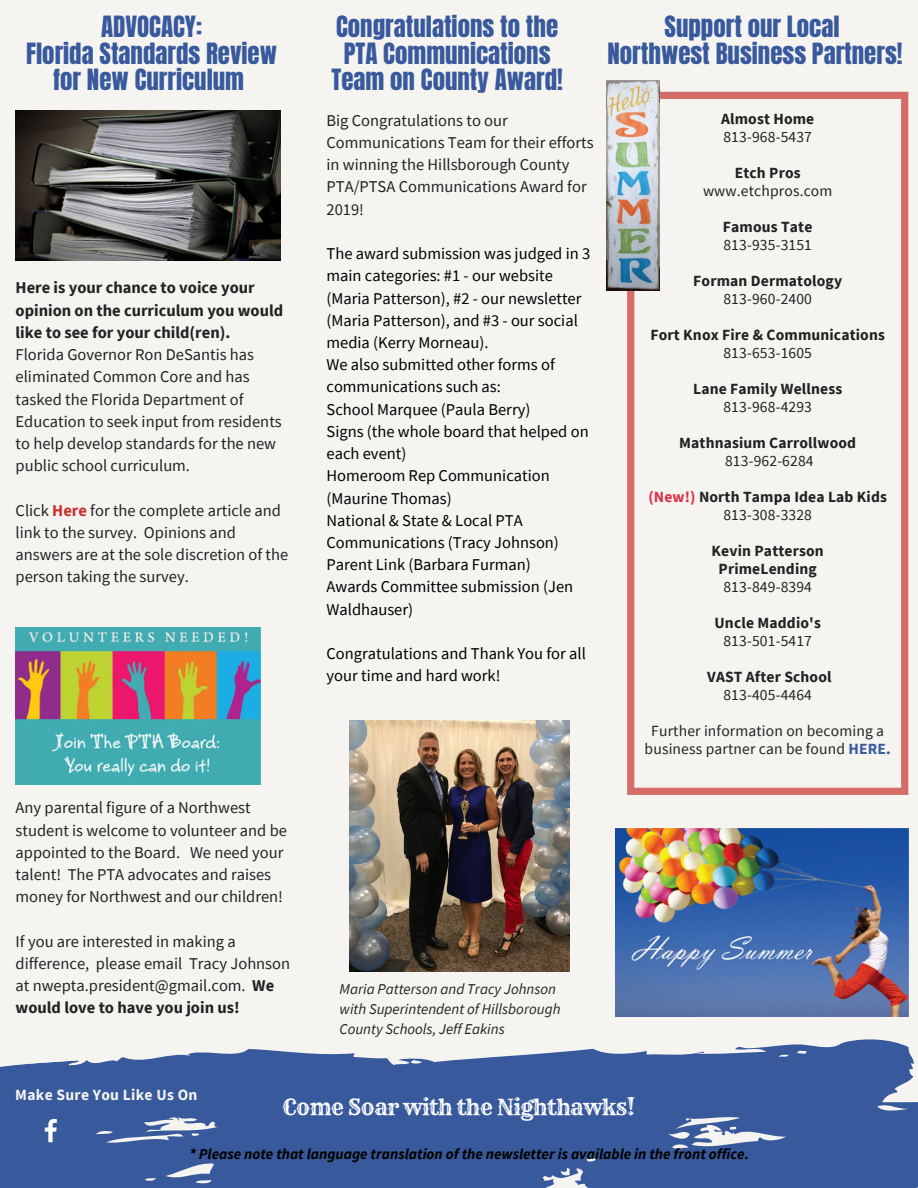
<style>
.page{position:relative;width:918px;height:1188px;background:#f5f4f1}
.page>*{position:absolute;margin:0;border:0;box-sizing:border-box;transform-origin:0 0}
.t1{font:24.9px/26.4px "Anton";color:#38599c;text-align:center}
.t2{font:21.75px "Rye";letter-spacing:-.03em;color:#fff}
.t3{font:16.5px/22.2px "Source Sans Pro";color:#222}
.t4{font:16.5px/22.2px "Source Sans Pro";color:#000}
.t5{font:700 16.5px/22.2px "Source Sans Pro";color:#222}
.t6{font:700 15.6px/18px "Source Sans Pro";letter-spacing:.01em;color:#222;text-align:center}
.t7{font:15.6px/18px "Source Sans Pro";letter-spacing:.01em;color:#222;text-align:center}
.t8{font:700 15.6px "Source Sans Pro";letter-spacing:.02em;color:#f5f4f1}
.t9{font:italic 15px/20.1px "Source Sans Pro";color:#222}
.t10{font:italic 700 15px "Source Sans Pro";color:#000}
.s1{font-weight:700;color:#c6312d}
.s2{font-weight:700}
.s3{color:#dd2e44}
.s4{font-weight:400}
.s5{font-weight:700;color:#38599c}
</style>
<div class="page">
<svg style="left:0;top:1039px;width:918px;height:149px;fill:#38599c"></svg>
<div style="left:34px;top:1113px;width:33px;height:33px;background:#38599c;border-radius:5px"></div>
<svg style="left:45px;top:1119px;width:12px;height:23px"></svg>
<svg style="left:627px;top:92px;width:281px;height:703px"></svg>
<img style="left:16px;top:627px;width:245px;height:158px">
<img style="left:349px;top:721px;width:221px;height:251px">
<img style="left:615px;top:829px;width:294px;height:188px">
<img style="left:15px;top:111px;width:266px;height:149px">
<img style="left:606px;top:81px;width:53px;height:209px">
<h1 class="t1" style="left:26px;top:14px;width:252px">ADVOCACY:<br>Florida Standards Review for New Curriculum</h1>
<p class="t5" style="left:16px;top:276px;width:269px">Here is your chance to voice your opinion on the curriculum you would like to see for your child(ren).</p>
<p class="t3" style="left:16px;top:343px;width:268px">Florida Governor Ron DeSantis has eliminated Common Core and has tasked the Florida Department of Education to seek input from residents to help develop standards for the new public school curriculum.</p>
<p class="t3" style="left:16px;top:499px;width:274px">Click <span class="s1">Here</span> for the complete article and link to the survey. Opinions and answers are at the sole discretion of the person taking the survey.</p>
<p class="t3" style="left:16px;top:796px;width:273px">Any parental figure of a Northwest student is welcome to volunteer and be appointed to the Board. We need your talent! The PTA advocates and raises money for Northwest and our children!</p>
<p class="t3" style="left:16px;top:930px;width:276px">If you are interested in making a difference, please email Tracy Johnson at nwepta.president@gmail.com. <span class="s2">We would love to have you join us!</span></p>
<h1 class="t1" style="left:332px;top:14px;width:233px">Congratulations to the<br>PTA Communications<br>Team on County Award!</h1>
<p class="t3" style="left:327px;top:109px;width:269px">Big Congratulations to our<br>Communications Team for their efforts in winning the Hillsborough County<br>PTA/PTSA Communications Award for<br>2019!</p>
<p class="t4" style="left:327px;top:242px;width:265px">The award submission was judged in 3 main categories: #1 - our website (Maria Patterson), #2 - our newsletter (Maria Patterson), and #3 - our social media (Kerry Morneau).<br>We also submitted other forms of communications such as:<br>School Marquee (Paula Berry)<br>Signs (the whole board that helped on each event)<br>Homeroom Rep Communication (Maurine Thomas)<br>National &amp; State &amp; Local PTA<br>Communications (Tracy Johnson)<br>Parent Link (Barbara Furman)<br>Awards Committee submission (Jen<br>Waldhauser)</p>
<p class="t4" style="left:327px;top:642px;width:261px">Congratulations and Thank You for all your time and hard work!</p>
<h1 class="t1" style="left:608px;top:14px;width:296px">Support our Local<br>Northwest Business Partners!</h1>
<p class="t6" style="left:721px;top:110px;width:95px">Almost Home</p>
<p class="t7" style="left:723px;top:128px;width:90px">813-968-5437</p>
<p class="t6" style="left:735px;top:164px;width:67px">Etch Pros</p>
<p class="t7" style="left:703px;top:182px;width:131px">www.etchpros.com</p>
<p class="t6" style="left:723px;top:218px;width:91px">Famous Tate</p>
<p class="t7" style="left:723px;top:236px;width:90px">813-935-3151</p>
<p class="t6" style="left:693px;top:272px;width:150px">Forman Dermatology</p>
<p class="t7" style="left:723px;top:290px;width:90px">813-960-2400</p>
<p class="t6" style="left:650px;top:326px;width:236px">Fort Knox Fire &amp; Communications</p>
<p class="t7" style="left:723px;top:344px;width:90px">813-653-1605</p>
<p class="t6" style="left:693px;top:380px;width:151px">Lane Family Wellness</p>
<p class="t7" style="left:723px;top:398px;width:90px">813-968-4293</p>
<p class="t6" style="left:679px;top:434px;width:179px">Mathnasium Carrollwood</p>
<p class="t7" style="left:725px;top:452px;width:90px">813-962-6284</p>
<p class="t6" style="left:648px;top:488px;width:240px"><span class="s3">(New!)</span> North Tampa Idea Lab Kids<br><span class="s4">813-308-3328</span></p>
<p class="t6" style="left:712px;top:542px;width:114px">Kevin Patterson<br>PrimeLending</p>
<p class="t7" style="left:723px;top:578px;width:90px">813-849-8394</p>
<p class="t6" style="left:715px;top:613px;width:108px">Uncle Maddio's</p>
<p class="t7" style="left:723px;top:631px;width:90px">813-501-5417</p>
<p class="t6" style="left:707px;top:667px;width:126px">VAST After School</p>
<p class="t7" style="left:723px;top:685px;width:90px">813-405-4464</p>
<p class="t7" style="left:645px;top:721px;width:248px">Further information on becoming a business partner can be found <span class="s5">HERE.</span></p>
<p class="t9" style="left:339px;top:979px;width:223px">Maria Patterson and Tracy Johnson with Superintendent of Hillsborough<br>County Schools, Jeff Eakins</p>
<p class="t8" style="left:15px;top:1084px;width:184px">Make Sure You Like Us On</p>
<h2 class="t2" style="left:282px;top:1094px;width:355px">Come Soar with the Nighthawks!</h2>
<p class="t10" style="left:189px;top:1145px;width:561px">* Please note that language translation of the newsletter is available in the front office.</p>
</div>
